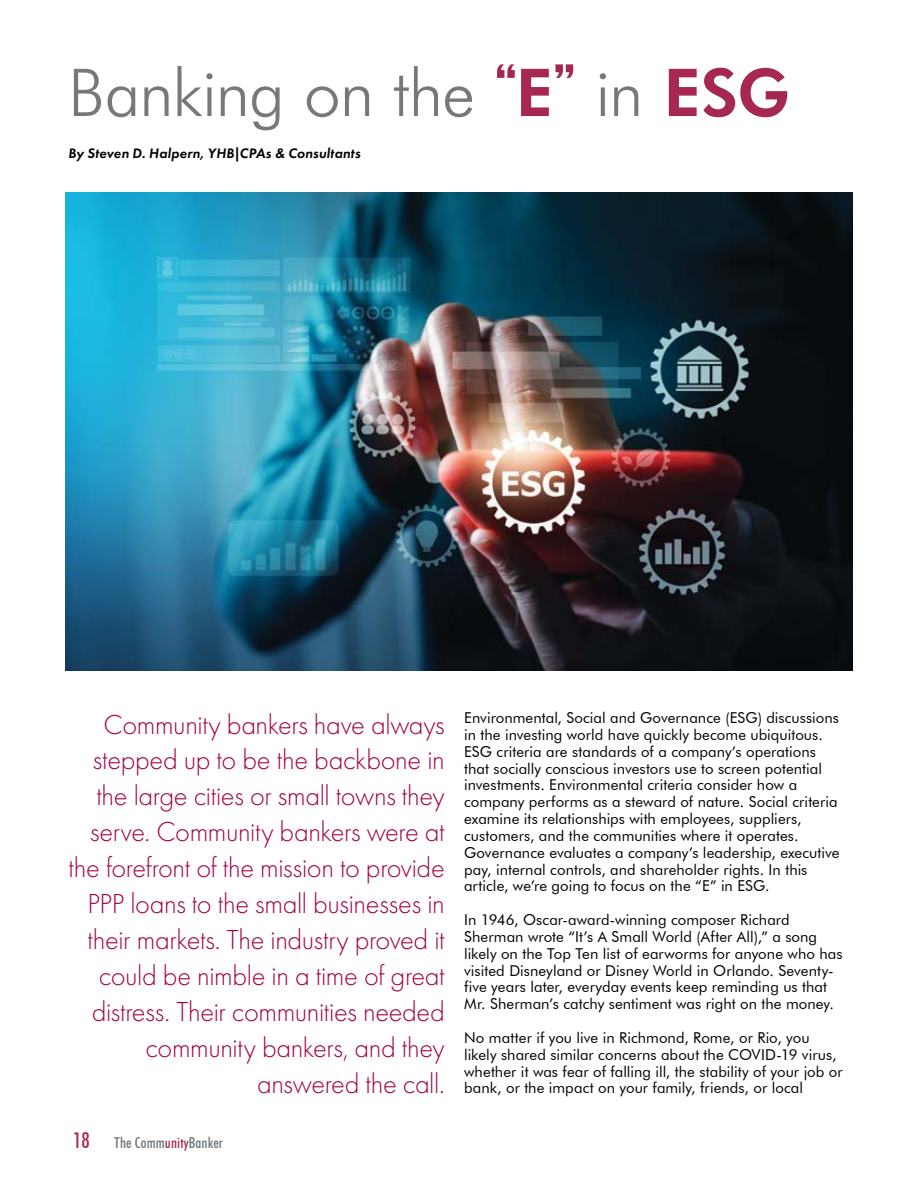
<style>
.page{position:relative;width:918px;height:1188px;background:#fff}
.page>*{position:absolute;margin:0;border:0;box-sizing:border-box;transform-origin:0 0}
.t1{font:300 66px "Futura BT";letter-spacing:-.015em;color:#77787b}
.t2{font:300 28.5px/36px "Futura PT";letter-spacing:-.015em;color:#a30046;text-align:right}
.t3{font:15px/16.8px "Futura BT";letter-spacing:.005em;color:#000}
.t4{font:500 condensed 15px "Futura BT";letter-spacing:.01em;color:#677279}
.t5{font:italic 600 14.25px "Futura PT";letter-spacing:.015em;color:#000}
.s1{font-family:"Swiss 924 BT Regular B";font-weight:400;color:#a52752}
.s2{font-weight:800;color:#a52752}
.s3{font-size:21.6px;color:#a52752}
.s4{color:#a52752}
</style>
<div class="page">
<img style="left:65px;top:193px;width:788px;height:478px">
<h1 class="t1" style="left:68px;top:52px;width:723px">Banking on the <span class="s1">“</span><span class="s2">E</span><span class="s1">”</span> in <span class="s2">ESG</span></h1>
<p class="t5" style="left:68px;top:144px;width:294px">By Steven D. Halpern, YHB|CPAs &amp; Consultants</p>
<p class="t2" style="left:69px;top:706px;width:378px">Community bankers have always stepped up to be the backbone in the large cities or small towns they serve. Community bankers were at the forefront of the mission to provide<br>PPP loans to the small businesses in their markets. The industry proved it could be nimble in a time of great distress. Their communities needed community bankers, and they answered the call.</p>
<p class="t4" style="left:73px;top:1134px;width:151px"><span class="s3">18</span> The Comm<span class="s4">unity</span>Banker</p>
<p class="t3" style="left:464px;top:709px;width:377px">Environmental, Social and Governance (ESG) discussions in the investing world have quickly become ubiquitous.<br>ESG criteria are standards of a company’s operations that socially conscious investors use to screen potential investments. Environmental criteria consider how a company performs as a steward of nature. Social criteria examine its relationships with employees, suppliers, customers, and the communities where it operates.<br>Governance evaluates a company’s leadership, executive pay, internal controls, and shareholder rights. In this article, we’re going to focus on the “E” in ESG.</p>
<p class="t3" style="left:464px;top:911px;width:380px">In 1946, Oscar-award-winning composer Richard Sherman wrote “It’s A Small World (After All),” a song likely on the Top Ten list of earworms for anyone who has visited Disneyland or Disney World in Orlando. Seventy&shy;five years later, everyday events keep reminding us that Mr. Sherman’s catchy sentiment was right on the money.</p>
<p class="t3" style="left:464px;top:1029px;width:380px">No matter if you live in Richmond, Rome, or Rio, you likely shared similar concerns about the COVID-19 virus, whether it was fear of falling ill, the stability of your job or bank, or the impact on your family, friends, or local</p>
</div>
